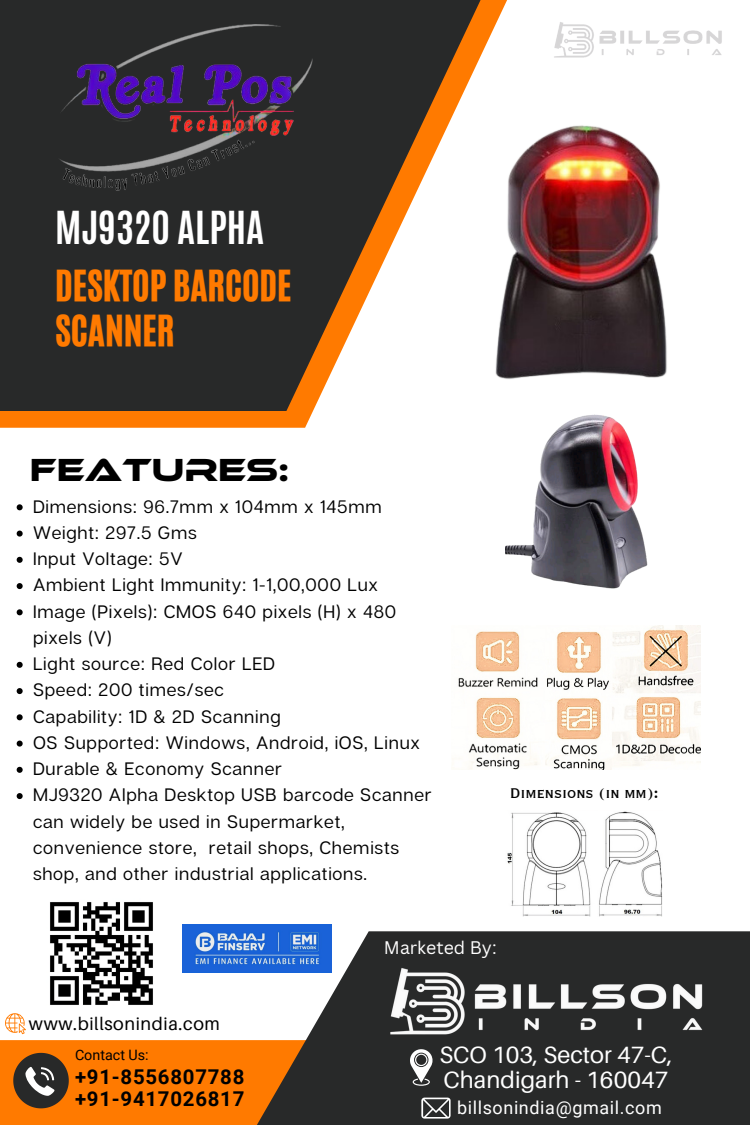
<style>
.page{position:relative;width:750px;height:1125px;background:#fff}
.page>*{position:absolute;margin:0;border:0;box-sizing:border-box;transform-origin:0 0}
.t1{font:700 38px "Antonio";color:#fff}
.t2{font:36px "CA Generated";color:#ff7a00}
.t3{font:33px "Ethnocentric Rg";color:#000}
.t4{font:23.6px "Aileron";color:#fff}
.t5{font:700 20.4px "Roboto";letter-spacing:.04em;color:#000}
.t6{font:18.3px "Copperplate Gothic LT Pro 30 BC";color:#000}
.t7{font:18px/26.2px "Articulat CF";letter-spacing:.04em;color:#000}
.t8{font:18px "Roboto";letter-spacing:.035em;color:#fff}
.t9{font:18px "Aileron";letter-spacing:.035em;color:#000}
.t10{font:17.7px "Canva Sans";color:#fff}
.t11{font:14.3px "Roboto";color:#000}
</style>
<div class="page">
<svg style="left:0;top:411px;width:313px;height:17px;background:#ff7d06"></svg>
<svg style="left:0;top:0;width:507px;height:411px;fill:#282929"></svg>
<div style="left:0;top:1040px;width:408px;height:85px;background:#ff7a00"></div>
<svg style="left:213px;top:931px;width:537px;height:194px;fill:#282929"></svg>
<svg style="left:13px;top:1053px;width:56px;height:55px"></svg>
<img style="left:55px;top:25px;width:257px;height:166px">
<img style="left:554px;top:22px;width:168px;height:36px">
<img style="left:492px;top:118px;width:175px;height:270px">
<img style="left:505px;top:400px;width:143px;height:189px">
<img style="left:458px;top:626px;width:242px;height:144px">
<img style="left:384px;top:957px;width:324px;height:99px">
<img style="left:507px;top:811px;width:156px;height:105px">
<img style="left:182px;top:925px;width:149px;height:48px">
<svg style="left:408px;top:1048px;width:25px;height:38px"></svg>
<svg style="left:421px;top:1098px;width:30px;height:21px"></svg>
<svg style="left:5px;top:1013px;width:21px;height:21px"></svg>
<img style="left:50px;top:902px;width:103px;height:103px">
<svg style="left:17px;top:504px;width:6px;height:6px"></svg>
<svg style="left:17px;top:531px;width:6px;height:6px"></svg>
<svg style="left:17px;top:557px;width:6px;height:6px"></svg>
<svg style="left:17px;top:583px;width:6px;height:6px"></svg>
<svg style="left:17px;top:609px;width:6px;height:6px"></svg>
<svg style="left:17px;top:662px;width:6px;height:6px"></svg>
<svg style="left:17px;top:688px;width:6px;height:6px"></svg>
<svg style="left:17px;top:714px;width:6px;height:6px"></svg>
<svg style="left:17px;top:741px;width:6px;height:6px"></svg>
<svg style="left:17px;top:767px;width:6px;height:6px"></svg>
<svg style="left:17px;top:793px;width:6px;height:6px"></svg>
<p class="t1" style="left:55px;top:200px;width:211px">MJ9320 ALPHA</p>
<p class="t2" style="left:55px;top:259px;width:238px">DESKTOP BARCODE</p>
<p class="t2" style="left:55px;top:304px;width:121px">SCANNER</p>
<p class="t3" style="left:30px;top:450px;width:262px">FEATURES:</p>
<p class="t7" style="left:33px;top:493px;width:350px">Dimensions: 96.7mm x 104mm x 145mm</p>
<p class="t7" style="left:33px;top:519px;width:165px">Weight: 297.5 Gms</p>
<p class="t7" style="left:33px;top:545px;width:151px">Input Voltage: 5V</p>
<p class="t7" style="left:33px;top:571px;width:347px">Ambient Light Immunity: 1-1,00,000 Lux</p>
<p class="t7" style="left:33px;top:598px;width:365px">Image (Pixels): CMOS 640 pixels (H) x 480 pixels (V)</p>
<p class="t7" style="left:33px;top:650px;width:243px">Light source: Red Color LED</p>
<p class="t7" style="left:33px;top:676px;width:192px">Speed: 200 times/sec</p>
<p class="t7" style="left:33px;top:703px;width:249px">Capability: 1D &amp; 2D Scanning</p>
<p class="t7" style="left:33px;top:729px;width:389px">OS Supported: Windows, Android, iOS, Linux</p>
<p class="t7" style="left:33px;top:755px;width:251px">Durable &amp; Economy Scanner</p>
<p class="t7" style="left:33px;top:781px;width:400px">MJ9320 Alpha Desktop USB barcode Scanner can widely be used in Supermarket, convenience store, retail shops, Chemists shop, and other industrial applications.</p>
<p class="t6" style="left:510px;top:785px;width:150px">Dimensions (in mm):</p>
<p class="t10" style="left:384px;top:935px;width:114px">Marketed By:</p>
<p class="t9" style="left:29px;top:1012px;width:192px">www.billsonindia.com</p>
<p class="t11" style="left:75px;top:1047px;width:75px">Contact Us:</p>
<p class="t4" style="left:439px;top:1040px;width:235px">SCO 103, Sector 47-C,</p>
<p class="t4" style="left:443px;top:1065px;width:226px">Chandigarh - 160047</p>
<p class="t5" style="left:75px;top:1066px;width:171px">+91-8556807788</p>
<p class="t5" style="left:75px;top:1087px;width:171px">+91-9417026817</p>
<p class="t8" style="left:457px;top:1097px;width:206px">billsonindia@gmail.com</p>
</div>
